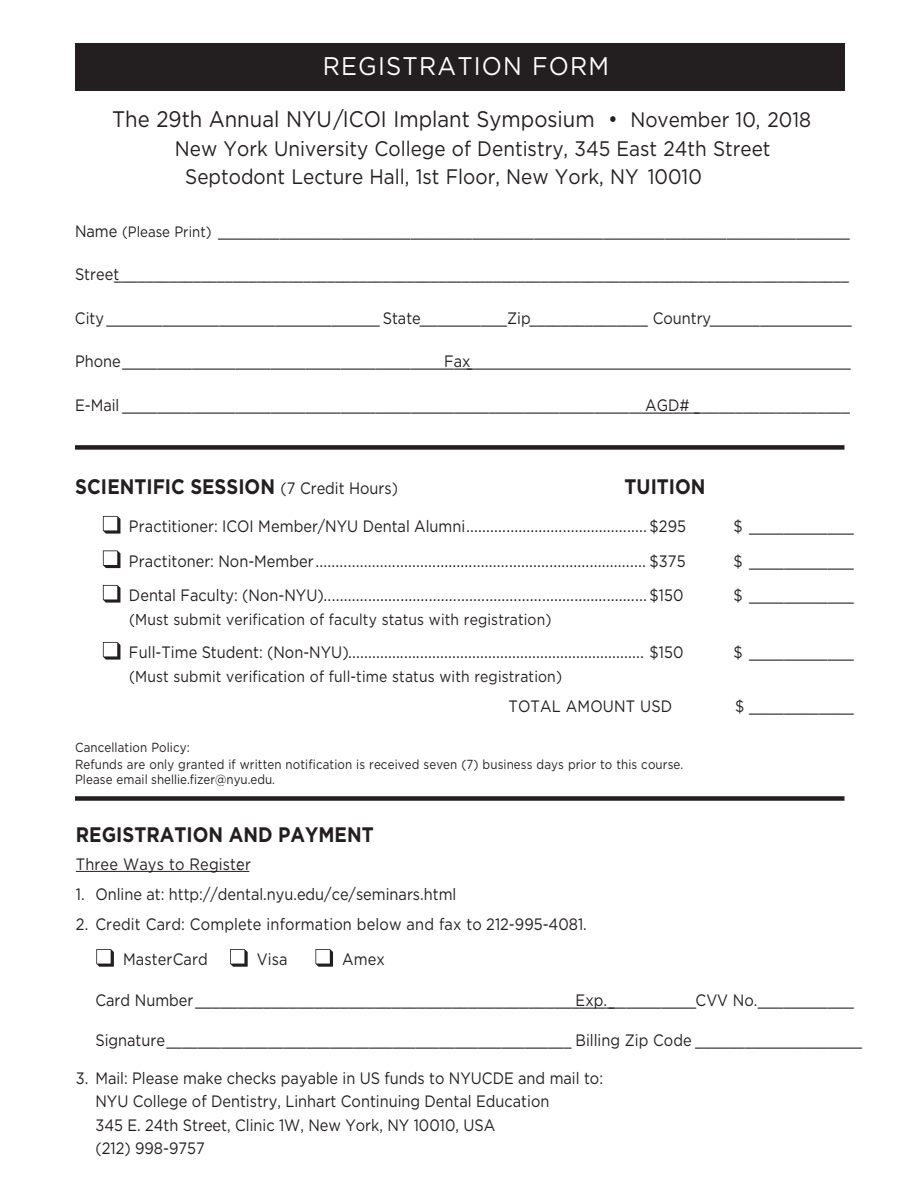
<style>
.page{position:relative;width:918px;height:1188px;background:#fff}
.page>*{position:absolute;margin:0;border:0;box-sizing:border-box;transform-origin:0 0}
.t1{font:25.5px "Gotham";letter-spacing:.05em;color:#fff;scale:.93 1}
.t2{font:22.5px "Gotham";color:#231f20;scale:.9 1}
.t3{font:21px/28.5px "Gotham";color:#231f20;scale:.9 1}
.t4{font:700 21px "Gotham";color:#231f20;scale:.88 1}
.t5{font:16.5px/23.5px "Gotham";color:#231f20;scale:.88 1}
.t6{font:15.75px "Gotham";letter-spacing:.01em;color:#231f20;scale:.88 1}
.t7{font:13.2px/17.2px "Gotham";letter-spacing:.01em;color:#231f20;scale:.88 1}
.s1{font-size:21px}
.s2{font-size:15px}
.s3{font-weight:400;font-size:16.5px}
</style>
<div class="page">
<svg style="left:103px;top:516px;width:17px;height:18px"></svg>
<svg style="left:103px;top:550px;width:17px;height:18px"></svg>
<svg style="left:103px;top:585px;width:17px;height:18px"></svg>
<svg style="left:103px;top:642px;width:17px;height:18px"></svg>
<div style="left:75px;top:445px;width:769px;height:5px;background:#231f20"></div>
<div style="left:75px;top:44px;width:769px;height:47px;background:#231f20"></div>
<hr style="left:76px;top:871px;width:173px;height:1px;background:#231f20">
<svg style="left:96px;top:949px;width:18px;height:18px"></svg>
<svg style="left:230px;top:949px;width:18px;height:18px"></svg>
<svg style="left:315px;top:949px;width:18px;height:18px"></svg>
<div style="left:75px;top:796px;width:769px;height:5px;background:#231f20"></div>
<p class="t1" style="left:323px;top:52px;width:309px">REGISTRATION FORM</p>
<p class="t2" style="left:112px;top:107px;width:778px">The 29th Annual NYU/ICOI Implant Symposium • <span class="s1">November 10, 2018</span></p>
<p class="t3" style="left:185px;top:134px;width:652px;text-indent:-10px">New York University College of Dentistry, 345 East 24th Street<br>Septodont Lecture Hall, 1st Floor, New York, NY 10010</p>
<p class="t5" style="left:75px;top:219px;width:882px">Name <span class="s2">(Please Print)</span> __________________________________________________________________________________</p>
<p class="t5" style="left:75px;top:262px;width:881px">Street_____________________________________________________________________________________________</p>
<p class="t5" style="left:75px;top:306px;width:884px">City __________________________________ State__________Zip _______________ Country _________________</p>
<p class="t5" style="left:75px;top:349px;width:453px">Phone ________________________________________</p>
<p class="t5" style="left:444px;top:349px;width:464px">Fax________________________________________________</p>
<p class="t5" style="left:75px;top:393px;width:711px">E-Mail __________________________________________________________________</p>
<p class="t5" style="left:645px;top:393px;width:234px">AGD# ___________________</p>
<p class="t4" style="left:75px;top:473px;width:369px">SCIENTIFIC SESSION <span class="s3">(7 Credit Hours)</span></p>
<p class="t4" style="left:625px;top:473px;width:94px">TUITION</p>
<p class="t5" style="left:129px;top:514px;width:635px">Practitioner: ICOI Member/NYU Dental Alumni............................................. $295</p>
<p class="t5" style="left:734px;top:514px;width:138px">$ ____________</p>
<p class="t5" style="left:129px;top:549px;width:634px">Practitoner: Non-Member .................................................................................. $375</p>
<p class="t5" style="left:734px;top:549px;width:138px">$ ____________</p>
<p class="t5" style="left:129px;top:583px;width:632px">Dental Faculty: (Non-NYU)................................................................................ $150</p>
<p class="t5" style="left:734px;top:583px;width:138px">$ ____________</p>
<p class="t6" style="left:129px;top:611px;width:482px">(Must submit verification of faculty status with registration)</p>
<p class="t5" style="left:129px;top:640px;width:632px">Full-Time Student: (Non-NYU).......................................................................... $150</p>
<p class="t5" style="left:734px;top:640px;width:138px">$ ____________</p>
<p class="t6" style="left:129px;top:668px;width:494px">(Must submit verification of full-time status with registration)</p>
<p class="t5" style="left:508px;top:694px;width:188px">TOTAL AMOUNT USD</p>
<p class="t5" style="left:735px;top:694px;width:137px">$ ____________</p>
<p class="t7" style="left:75px;top:738px;width:693px">Cancellation Policy:<br>Refunds are only granted if written notification is received seven (7) business days prior to this course.</p>
<p class="t7" style="left:75px;top:770px;width:229px">Please email shellie.fizer@nyu.edu.</p>
<p class="t4" style="left:76px;top:820px;width:340px">REGISTRATION AND PAYMENT</p>
<p class="t5" style="left:76px;top:852px;width:200px">Three Ways to Register:</p>
<p class="t5" style="left:76px;top:882px;width:434px">1. Online at: http://dental.nyu.edu/ce/seminars.html</p>
<p class="t5" style="left:123px;top:906px;width:528px;line-height:35.7px;text-indent:-47px">2. Credit Card: Complete information below and fax to 212-995-4081.<br>MasterCard</p>
<p class="t5" style="left:257px;top:947px;width:37px">Visa</p>
<p class="t5" style="left:342px;top:947px;width:50px">Amex</p>
<p class="t5" style="left:95px;top:988px;width:591px">Card Number _________________________________________________</p>
<p class="t5" style="left:576px;top:988px;width:318px">Exp. __________CVV No. ___________</p>
<p class="t5" style="left:95px;top:1028px;width:873px">Signature ____________________________________________________ Billing Zip Code ____________________</p>
<p class="t5" style="left:95px;top:1066px;width:578px;text-indent:-20px">3. Mail: Please make checks payable in US funds to NYUCDE and mail to:<br>NYU College of Dentistry, Linhart Continuing Dental Education<br>345 E. 24th Street, Clinic 1W, New York, NY 10010, USA<br>(212) 998-9757</p>
</div>
